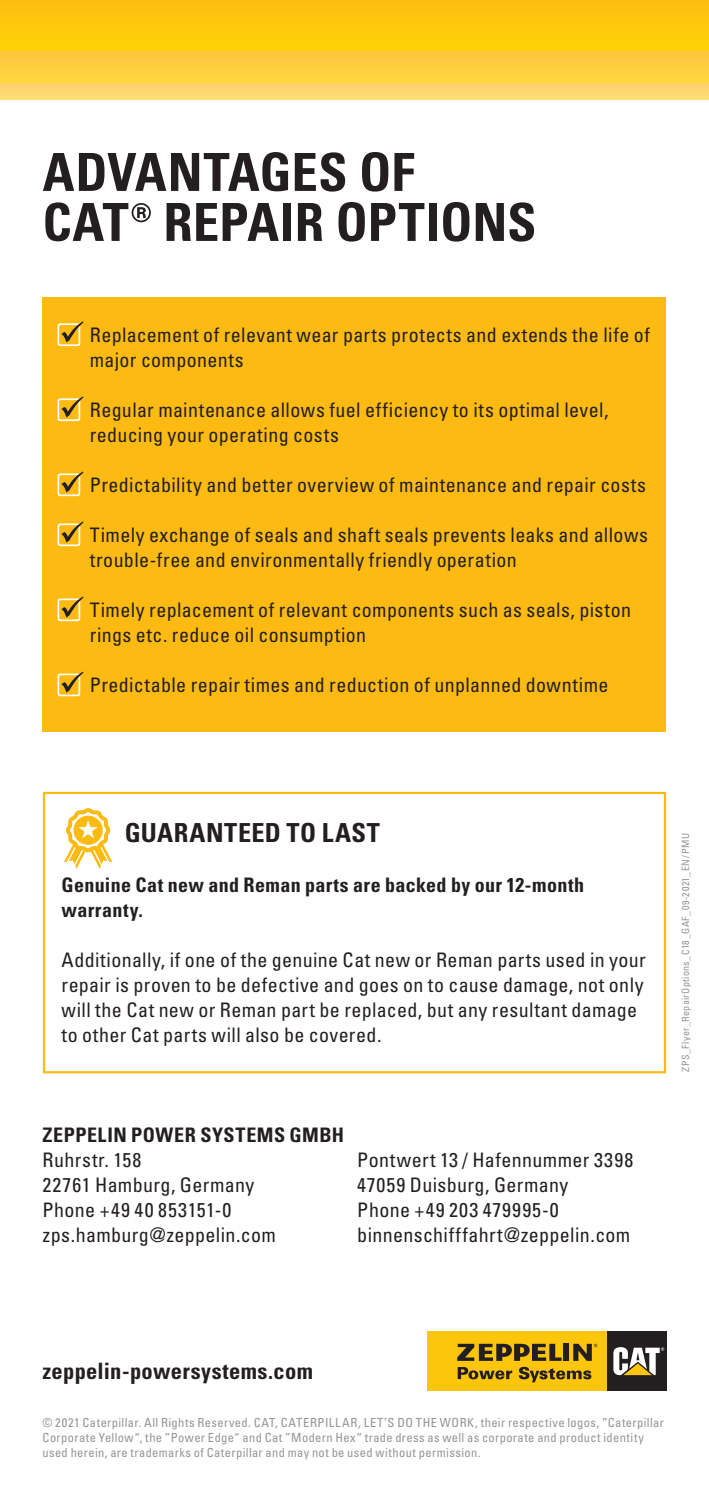
<style>
.page{position:relative;width:709px;height:1489px;background:#fff}
.page>*{position:absolute;margin:0;border:0;box-sizing:border-box;transform-origin:0 0}
.t1{font:52.5px/50px "Univers LTCYR 67 Bold Cond";color:#231f20}
.t2{font:700 condensed 26.25px "Univers";letter-spacing:.025em;color:#231f20}
.t3{font:700 condensed 22.5px "Univers";letter-spacing:.015em;color:#231f20}
.t4{font:condensed 20px/25px "Univers";letter-spacing:.02em;color:#231f20}
.t5{font:700 condensed 20px/25px "Univers";letter-spacing:.02em;color:#231f20}
.t6{font:condensed 12.5px/15px "Univers";letter-spacing:.03em;color:#939598}
.t7{font:condensed 10px "Univers";letter-spacing:.04em;color:#939598}
</style>
<div class="page">
<div style="left:0;top:0;width:709px;height:52px;background:#fec80c"></div>
<div style="left:0;top:83px;width:709px;height:16px;background:#fed672"></div>
<div style="left:0;top:52px;width:709px;height:31px;background:#fece3f"></div>
<div style="left:43px;top:298px;width:623px;height:434px;background:#fcba13"></div>
<svg style="left:43px;top:791px;width:623px;height:282px"></svg>
<div style="left:59px;top:325px;width:23px;height:22px;border:1px solid #fcba13;border-radius:2px"></div>
<div style="left:58px;top:323px;width:22px;height:23px;border:2px solid #fff;border-radius:2px"></div>
<svg style="left:62px;top:321px;width:21px;height:21px"></svg>
<div style="left:59px;top:400px;width:23px;height:22px;border:1px solid #fcba13;border-radius:2px"></div>
<div style="left:58px;top:398px;width:22px;height:23px;border:2px solid #fff;border-radius:2px"></div>
<svg style="left:62px;top:396px;width:21px;height:21px"></svg>
<div style="left:59px;top:475px;width:23px;height:22px;border:1px solid #fcba13;border-radius:2px"></div>
<div style="left:58px;top:473px;width:22px;height:23px;border:2px solid #fff;border-radius:2px"></div>
<svg style="left:62px;top:471px;width:21px;height:21px"></svg>
<div style="left:59px;top:525px;width:23px;height:22px;border:1px solid #fcba13;border-radius:2px"></div>
<div style="left:58px;top:523px;width:22px;height:23px;border:2px solid #fff;border-radius:2px"></div>
<svg style="left:62px;top:521px;width:21px;height:21px"></svg>
<div style="left:59px;top:600px;width:23px;height:22px;border:1px solid #fcba13;border-radius:2px"></div>
<div style="left:58px;top:598px;width:22px;height:23px;border:2px solid #fff;border-radius:2px"></div>
<svg style="left:62px;top:596px;width:21px;height:21px"></svg>
<div style="left:59px;top:675px;width:23px;height:22px;border:1px solid #fcba13;border-radius:2px"></div>
<div style="left:58px;top:673px;width:22px;height:23px;border:2px solid #fff;border-radius:2px"></div>
<svg style="left:62px;top:671px;width:21px;height:21px"></svg>
<svg style="left:64px;top:808px;width:48px;height:60px"></svg>
<div style="left:427px;top:1331px;width:179px;height:60px;background:#fec50d"></div>
<div style="left:606px;top:1331px;width:60px;height:60px;background:#231f20"></div>
<svg style="left:613px;top:1347px;width:51px;height:27px"></svg>
<svg style="left:457px;top:1367px;width:55px;height:12px"></svg>
<svg style="left:519px;top:1366px;width:72px;height:16px"></svg>
<svg style="left:573px;top:1343px;width:24px;height:17px"></svg>
<svg style="left:457px;top:1343px;width:104px;height:17px"></svg>
<div style="left:563px;top:1343px;width:6px;height:17px;background:#231f20"></div>
<h1 class="t1" style="left:43px;top:146px;width:495px">ADVANTAGES OF<br>CAT® REPAIR OPTIONS</h1>
<p class="t4" style="left:90px;top:322px;width:562px">Replacement of relevant wear parts protects and extends the life of major components</p>
<p class="t4" style="left:90px;top:397px;width:520px">Regular maintenance allows fuel efficiency to its optimal level, reducing your operating costs</p>
<p class="t4" style="left:90px;top:472px;width:558px">Predictability and better overview of maintenance and repair costs</p>
<p class="t4" style="left:90px;top:522px;width:559px">Timely exchange of seals and shaft seals prevents leaks and allows trouble-free and environmentally friendly operation</p>
<p class="t4" style="left:90px;top:597px;width:542px">Timely replacement of relevant components such as seals, piston rings etc. reduce oil consumption</p>
<p class="t4" style="left:90px;top:672px;width:520px">Predictable repair times and reduction of unplanned downtime</p>
<h2 class="t2" style="left:125px;top:816px;width:257px">GUARANTEED TO LAST</h2>
<p class="t5" style="left:61px;top:872px;width:524px">Genuine Cat new and Reman parts are backed by our 12-month warranty.</p>
<p class="t4" style="left:61px;top:947px;width:586px">Additionally, if one of the genuine Cat new or Reman parts used in your repair is proven to be defective and goes on to cause damage, not only will the Cat new or Reman part be replaced, but any resultant damage to other Cat parts will also be covered.</p>
<p class="t5" style="left:43px;top:1122px;width:303px">ZEPPELIN POWER SYSTEMS GMBH</p>
<p class="t4" style="left:43px;top:1147px;width:235px">Ruhrstr. 158<br>22761 Hamburg, Germany<br>Phone +49 40 853151-0 zps.hamburg@zeppelin.com</p>
<p class="t4" style="left:357px;top:1147px;width:277px">Pontwert 13 / Hafennummer 3398<br>47059 Duisburg, Germany<br>Phone +49 203 479995-0 binnenschifffahrt@zeppelin.com</p>
<p class="t7" style="left:679px;top:1071px;width:240px;rotate:-90deg">ZPS_Flyer_RepairOptions_C18_GAF_09-2021_EN/PMU</p>
<p class="t3" style="left:43px;top:1357px;width:272px">zeppelin-powersystems.com</p>
<p class="t6" style="left:43px;top:1414px;width:623px">© 2021 Caterpillar. All Rights Reserved. CAT, CATERPILLAR, LET’S DO THE WORK, their respective logos, ”Caterpillar<br>Corporate Yellow“, the ”Power Edge“ and Cat ”Modern Hex“ trade dress as well as corporate and product identity used herein, are trademarks of Caterpillar and may not be used without permission.</p>
</div>
